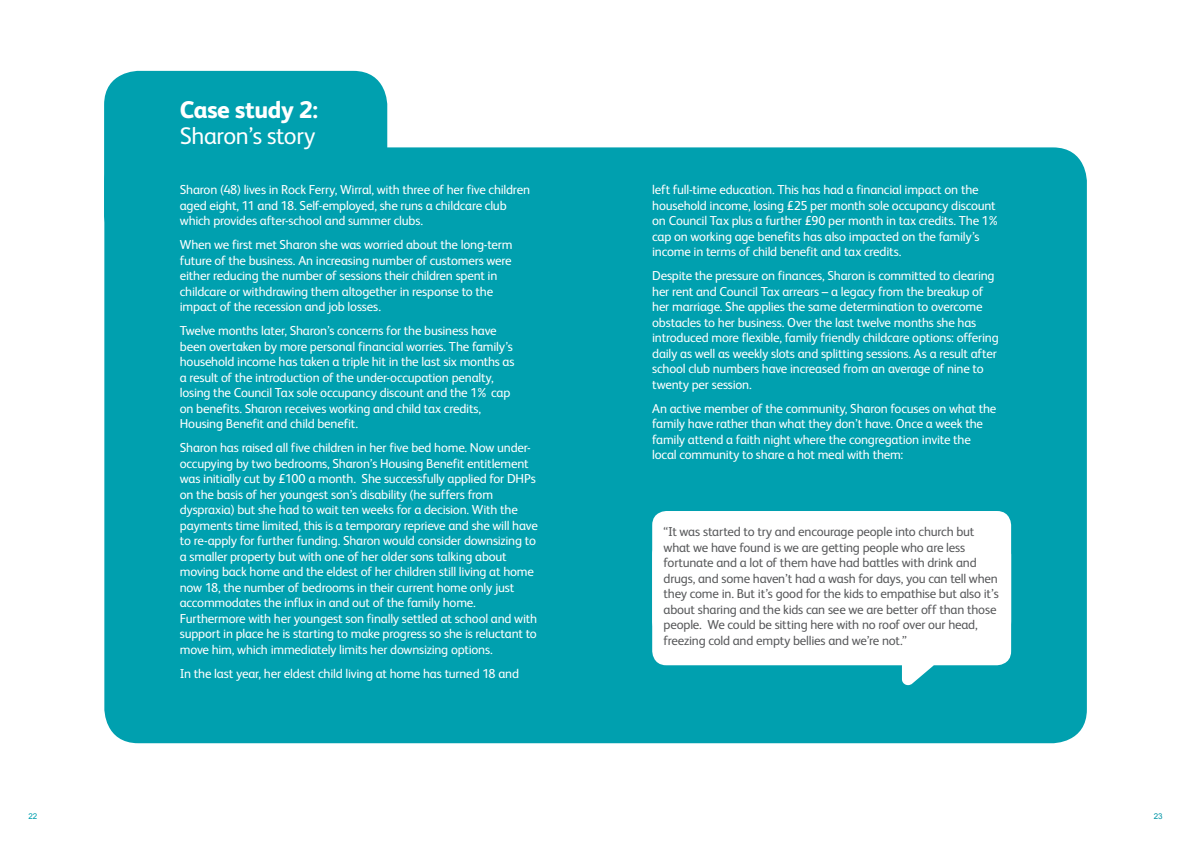
<style>
.page{position:relative;width:1191px;height:842px;background:#fff}
.page>*{position:absolute;margin:0;border:0;box-sizing:border-box;transform-origin:0 0}
.t1{font:24px "FS Albert";letter-spacing:-.02em;color:#fff}
.t2{font:800 24px "FS Albert";letter-spacing:-.015em;color:#fff}
.t3{font:13px/15.5px "FS Albert";letter-spacing:-.015em;color:#fff}
.t4{font:13px/15.5px "FS Albert";letter-spacing:-.015em;color:#58595b}
.t5{font:8px "Arial";color:#00a0af}
.t6{font:8px "Arial";color:#0095a6}
</style>
<div class="page">
<div style="left:104px;top:147px;width:982px;height:596px;background:#00a0af;border-radius:34px"></div>
<div style="left:104px;top:71px;width:283px;height:178px;background:#00a0af;border-radius:34px"></div>
<svg style="left:653px;top:656px;width:358px;height:29px"></svg>
<div style="left:652px;top:511px;width:359px;height:145px;background:#fff"></div>
<h1 class="t2" style="left:180px;top:92px;width:140px">Case study 2:</h1>
<h1 class="t1" style="left:180px;top:120px;width:137px">Sharon’s story</h1>
<p class="t3" style="left:180px;top:181px;width:352px">Sharon (48) lives in Rock Ferry, Wirral, with three of her five children aged eight, 11 and 18. Self-employed, she runs a childcare club which provides after-school and summer clubs.</p>
<p class="t3" style="left:180px;top:236px;width:334px">When we first met Sharon she was worried about the long-term future of the business. An increasing number of customers were either reducing the number of sessions their children spent in childcare or withdrawing them altogether in response to the impact of the recession and job losses.</p>
<p class="t3" style="left:180px;top:322px;width:336px">Twelve months later, Sharon’s concerns for the business have been overtaken by more personal financial worries. The family’s household income has taken a triple hit in the last six months as a result of the introduction of the under-occupation penalty, losing the Council Tax sole occupancy discount and the 1% cap on benefits. Sharon receives working and child tax credits, Housing Benefit and child benefit.</p>
<p class="t3" style="left:180px;top:439px;width:359px">Sharon has raised all five children in her five bed home. Now under&shy;occupying by two bedrooms, Sharon’s Housing Benefit entitlement was initially cut by £100 a month. She successfully applied for DHPs on the basis of her youngest son’s disability (he suffers from dyspraxia) but she had to wait ten weeks for a decision. With the payments time limited, this is a temporary reprieve and she will have to re-apply for further funding. Sharon would consider downsizing to a smaller property but with one of her older sons talking about moving back home and the eldest of her children still living at home now 18, the number of bedrooms in their current home only just accommodates the influx in and out of the family home.<br>Furthermore with her youngest son finally settled at school and with support in place he is starting to make progress so she is reluctant to move him, which immediately limits her downsizing options.</p>
<p class="t3" style="left:180px;top:665px;width:341px">In the last year, her eldest child living at home has turned 18 and</p>
<p class="t3" style="left:652px;top:181px;width:349px">left full-time education. This has had a financial impact on the household income, losing £25 per month sole occupancy discount on Council Tax plus a further £90 per month in tax credits. The 1% cap on working age benefits has also impacted on the family’s income in terms of child benefit and tax credits.</p>
<p class="t3" style="left:652px;top:267px;width:348px">Despite the pressure on finances, Sharon is committed to clearing her rent and Council Tax arrears – a legacy from the breakup of her marriage. She applies the same determination to overcome obstacles to her business. Over the last twelve months she has introduced more flexible, family friendly childcare options: offering daily as well as weekly slots and splitting sessions. As a result after school club numbers have increased from an average of nine to twenty per session.</p>
<p class="t3" style="left:652px;top:400px;width:346px">An active member of the community, Sharon focuses on what the family have rather than what they don’t have. Once a week the family attend a faith night where the congregation invite the local community to share a hot meal with them:</p>
<p class="t4" style="left:663px;top:523px;width:337px">“It was started to try and encourage people into church but what we have found is we are getting people who are less fortunate and a lot of them have had battles with drink and drugs, and some haven’t had a wash for days, you can tell when they come in. But it’s good for the kids to empathise but also it’s about sharing and the kids can see we are better off than those people. We could be sitting here with no roof over our head, freezing cold and empty bellies and we’re not.”</p>
<p class="t5" style="left:28px;top:811px;width:10px">22</p>
<p class="t6" style="left:1153px;top:811px;width:10px">23</p>
</div>
